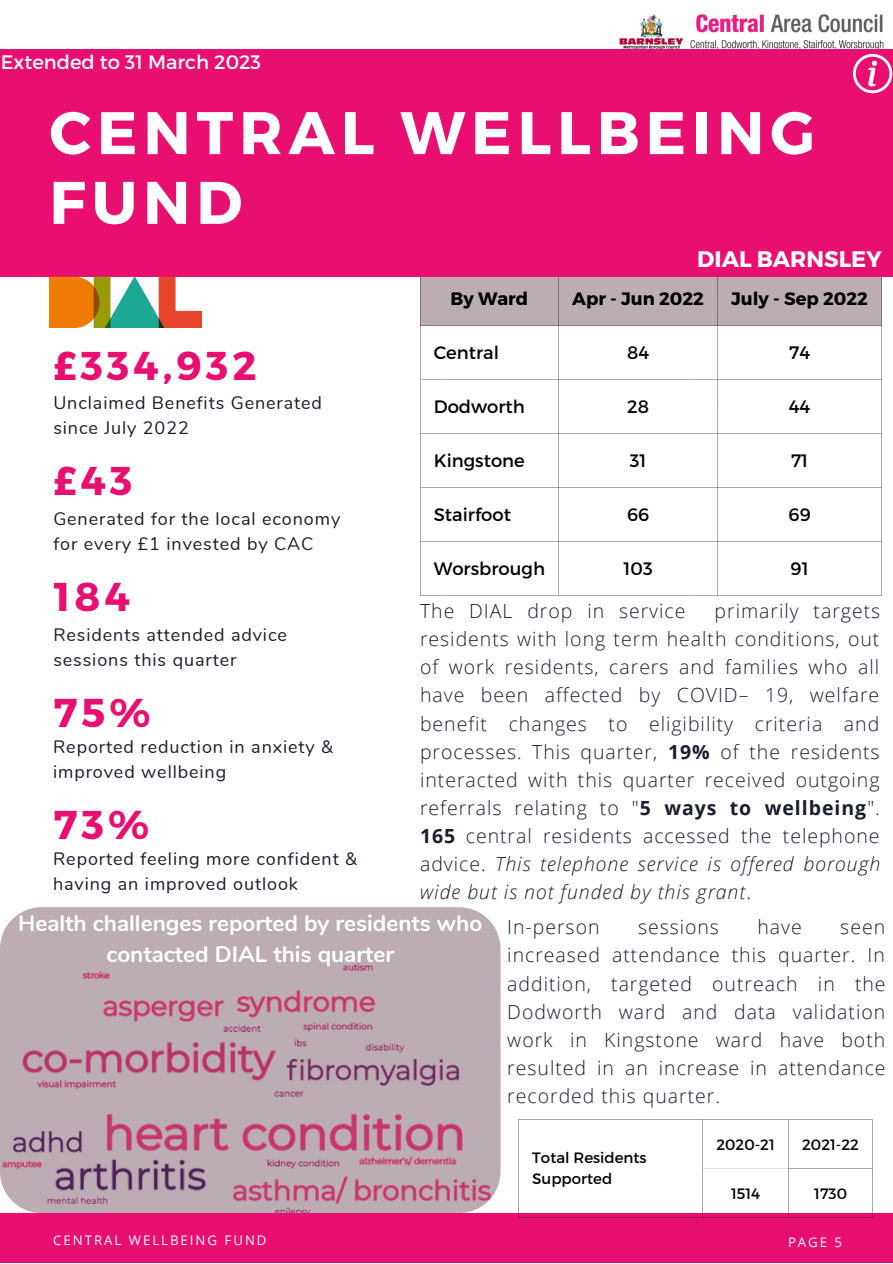
<style>
.page{position:relative;width:893px;height:1264px;background:#fff}
.page>*{position:absolute;margin:0;border:0;box-sizing:border-box;transform-origin:0 0}
.t1{font:700 60px/69.8px "Montserrat";letter-spacing:.1em;color:#fff}
.t2{font:700 40.2px "Montserrat";letter-spacing:.1em;color:#e80f71}
.t3{font:700 22.5px/31.5px "Nunito";color:#fff;text-align:center}
.t4{font:700 22.5px "Montserrat";color:#fff}
.t5{font:300 19.5px/28px "Open Sans";letter-spacing:.05em;color:#191d2d;text-align:justify}
.t6{font:19.5px "Montserrat";color:#fff}
.t7{font:18px/24.8px "Nunito";letter-spacing:.05em;color:#191d2d}
.t8{font:18px "Montserrat";color:#000}
.t9{font:700 18px "Montserrat";color:#000}
.t10{font:15px/20.2px "Montserrat";color:#000}
.t11{font:13.2px "Open Sans";letter-spacing:.15em;color:#fff}
.s1{font-weight:700}
.s2{font-style:italic}
</style>
<div class="page">
<img style="left:619px;top:14px;width:265px;height:35px">
<svg style="left:420px;top:277px;width:298px;height:318px"></svg>
<svg style="left:559px;top:277px;width:158px;height:318px"></svg>
<svg style="left:718px;top:277px;width:163px;height:265px"></svg>
<div style="left:0;top:49px;width:892px;height:228px;background:#e80f71"></div>
<div style="left:0;top:907px;width:500px;height:44px;background:#bbadb3"></div>
<img style="left:49px;top:276px;width:152px;height:51px">
<img style="left:0;top:951px;width:501px;height:262px">
<div style="left:0;top:1213px;width:892px;height:49px;background:#e80f71"></div>
<svg style="left:852px;top:54px;width:40px;height:39px"></svg>
<svg style="left:518px;top:1119px;width:354px;height:98px"></svg>
<p class="t6" style="left:1px;top:49px;width:262px">Extended to 31 March 2023</p>
<h1 class="t1" style="left:49px;top:95px;width:766px">CENTRAL WELLBEING<br>FUND</h1>
<p class="t4" style="left:697px;top:244px;width:186px">DIAL BARNSLEY</p>
<h2 class="t2" style="left:54px;top:339px;width:204px">£334,932</h2>
<p class="t7" style="left:53px;top:391px;width:270px">Unclaimed Benefits Generated since July 2022</p>
<h2 class="t2" style="left:54px;top:455px;width:80px">£43</h2>
<p class="t7" style="left:53px;top:507px;width:288px">Generated for the local economy for every £1 invested by CAC</p>
<p class="t9" style="left:450px;top:287px;width:79px">By Ward</p>
<p class="t9" style="left:572px;top:287px;width:133px">Apr - Jun 2022</p>
<p class="t9" style="left:731px;top:287px;width:138px">July - Sep 2022</p>
<p class="t8" style="left:434px;top:341px;width:67px">Central</p>
<p class="t8" style="left:627px;top:341px;width:24px">84</p>
<p class="t8" style="left:789px;top:341px;width:23px">74</p>
<p class="t8" style="left:434px;top:395px;width:93px">Dodworth</p>
<p class="t8" style="left:627px;top:395px;width:23px">28</p>
<p class="t8" style="left:788px;top:395px;width:23px">44</p>
<p class="t8" style="left:434px;top:449px;width:92px">Kingstone</p>
<p class="t8" style="left:629px;top:449px;width:18px">31</p>
<p class="t8" style="left:791px;top:449px;width:19px">71</p>
<p class="t8" style="left:434px;top:503px;width:79px">Stairfoot</p>
<p class="t8" style="left:627px;top:503px;width:24px">66</p>
<p class="t8" style="left:788px;top:503px;width:24px">69</p>
<p class="t8" style="left:434px;top:557px;width:113px">Worsbrough</p>
<p class="t8" style="left:623px;top:557px;width:31px">103</p>
<p class="t8" style="left:790px;top:557px;width:20px">91</p>
<h2 class="t2" style="left:54px;top:571px;width:77px">184</h2>
<p class="t7" style="left:53px;top:622px;width:235px">Residents attended advice sessions this quarter</p>
<p class="t5" style="left:420px;top:596px;width:267px">The DIAL drop in service</p>
<p class="t5" style="left:420px;top:596px;width:462px;text-indent:294px">primarily targets residents with long term health conditions, out of work residents, carers and families who all have been affected by COVID– 19, welfare benefit changes to eligibility criteria and processes. This quarter, <span class="s1">19%</span> of the residents interacted with this quarter received outgoing referrals relating to "<span class="s1">5 ways to wellbeing</span>".<br><span class="s1">165</span> central residents accessed the telephone advice. <span class="s2">This telephone service is offered borough wide but is not funded by this grant</span>.</p>
<p class="t5" style="left:507px;top:912px;width:94px">In-person</p>
<p class="t5" style="left:638px;top:912px;width:82px">sessions</p>
<p class="t5" style="left:757px;top:912px;width:46px">have</p>
<h2 class="t2" style="left:54px;top:686px;width:98px">75%</h2>
<p class="t7" style="left:53px;top:734px;width:281px">Reported reduction in anxiety &amp; improved wellbeing</p>
<h2 class="t2" style="left:54px;top:798px;width:97px">73%</h2>
<p class="t7" style="left:53px;top:846px;width:305px">Reported feeling more confident &amp; having an improved outlook</p>
<p class="t3" style="left:18px;top:907px;width:465px">Health challenges reported by residents who contacted DIAL this quarter</p>
<p class="t5" style="left:507px;top:912px;width:380px;text-indent:333px">seen increased attendance this quarter. In addition, targeted outreach in the Dodworth ward and data validation work in Kingstone ward have both resulted in an increase in attendance recorded this quarter.</p>
<p class="t10" style="left:532px;top:1147px;width:116px">Total Residents<br>Supported</p>
<p class="t10" style="left:716px;top:1133px;width:60px">2020-21</p>
<p class="t10" style="left:802px;top:1133px;width:58px">2021-22</p>
<p class="t10" style="left:731px;top:1182px;width:31px">1514</p>
<p class="t10" style="left:814px;top:1182px;width:34px">1730</p>
<p class="t11" style="left:53px;top:1230px;width:215px">CENTRAL WELLBEING FUND</p>
<p class="t11" style="left:788px;top:1232px;width:56px">PAGE 5</p>
</div>
